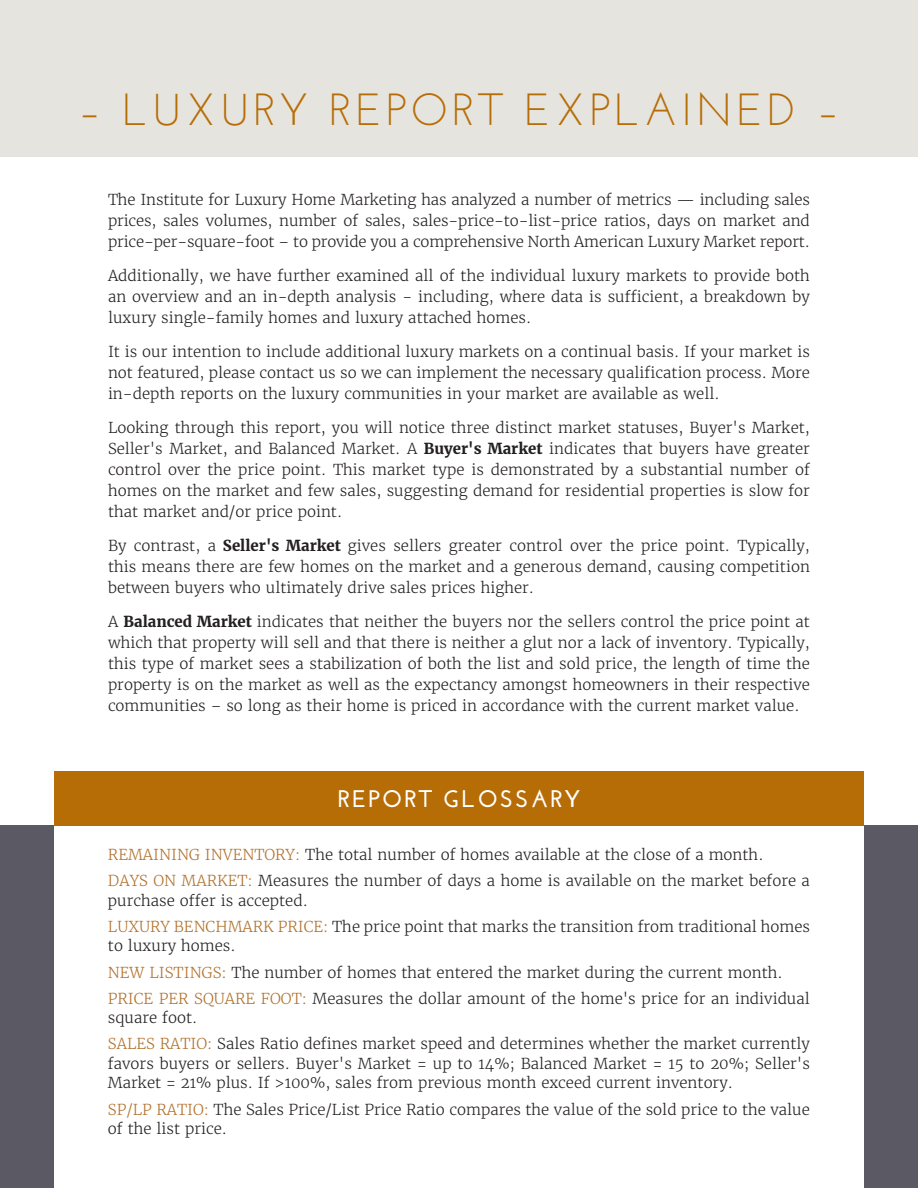
<style>
.page{position:relative;width:918px;height:1188px;background:#fff}
.page>*{position:absolute;margin:0;border:0;box-sizing:border-box;transform-origin:0 0}
.t1{font:45px "Josefin Sans";letter-spacing:.08em;color:#b76d06}
.Main_Summary_Headline{font:700 24px "Josefin Sans";letter-spacing:.08em;color:#fff}
.Main_Body{font:300 15px/21px "Merriweather";color:#231f20;text-align:justify}
.s1{font-weight:700}
.s2{color:#b06f29}
</style>
<div class="page">
<div style="left:0;top:0;width:918px;height:158px;background:#e6e4df"></div>
<div style="left:0;top:825px;width:918px;height:363px;background:#5b5a64"></div>
<div style="left:54px;top:821px;width:810px;height:367px;background:#fff"></div>
<div style="left:54px;top:771px;width:810px;height:54px;background:#b76d06"></div>
<p class="t1" style="left:78px;top:82px;width:763px">– LUXURY REPORT EXPLAINED –</p>
<p class="Main_Body" style="left:108px;top:189px;width:704px">The Institute for Luxury Home Marketing has analyzed a number of metrics — including sales prices, sales volumes, number of sales, sales-price-to-list-price ratios, days on market and price-per-square-foot – to provide you a comprehensive North American Luxury Market report.</p>
<p class="Main_Body" style="left:108px;top:265px;width:704px">Additionally, we have further examined all of the individual luxury markets to provide both an overview and an in-depth analysis - including, where data is sufficient, a breakdown by luxury single-family homes and luxury attached homes.</p>
<p class="Main_Body" style="left:108px;top:341px;width:704px">It is our intention to include additional luxury markets on a continual basis. If your market is not featured, please contact us so we can implement the necessary qualification process. More in-depth reports on the luxury communities in your market are available as well.</p>
<p class="Main_Body" style="left:108px;top:417px;width:704px">Looking through this report, you will notice three distinct market statuses, Buyer's Market, Seller's Market, and Balanced Market. A <span class="s1">Buyer's Market</span> indicates that buyers have greater control over the price point. This market type is demonstrated by a substantial number of homes on the market and few sales, suggesting demand for residential properties is slow for that market and/or price point.</p>
<p class="Main_Body" style="left:108px;top:535px;width:704px">By contrast, a <span class="s1">Seller's Market</span> gives sellers greater control over the price point. Typically, this means there are few homes on the market and a generous demand, causing competition between buyers who ultimately drive sales prices higher.</p>
<p class="Main_Body" style="left:108px;top:611px;width:704px">A <span class="s1">Balanced Market</span> indicates that neither the buyers nor the sellers control the price point at which that property will sell and that there is neither a glut nor a lack of inventory. Typically, this type of market sees a stabilization of both the list and sold price, the length of time the property is on the market as well as the expectancy amongst homeowners in their respective communities – so long as their home is priced in accordance with the current market value.</p>
<p class="Main_Summary_Headline" style="left:338px;top:785px;width:244px">REPORT GLOSSARY</p>
<p class="Main_Body" style="left:108px;top:844px;width:657px"><span class="s2">REMAINING INVENTORY:</span> The total number of homes available at the close of a month.</p>
<p class="Main_Body" style="left:108px;top:871px;width:703px;line-height:19.5px"><span class="s2">DAYS ON MARKET:</span> Measures the number of days a home is available on the market before a purchase offer is accepted.</p>
<p class="Main_Body" style="left:108px;top:917px;width:703px;line-height:19.5px"><span class="s2">LUXURY BENCHMARK PRICE:</span> The price point that marks the transition from traditional homes to luxury homes.</p>
<p class="Main_Body" style="left:108px;top:962px;width:676px"><span class="s2">NEW LISTINGS:</span> The number of homes that entered the market during the current month.</p>
<p class="Main_Body" style="left:108px;top:989px;width:703px;line-height:19.5px"><span class="s2">PRICE PER SQUARE FOOT:</span> Measures the dollar amount of the home's price for an individual square foot.</p>
<p class="Main_Body" style="left:108px;top:1034px;width:704px;line-height:19.5px"><span class="s2">SALES RATIO:</span> Sales Ratio defines market speed and determines whether the market currently favors buyers or sellers. Buyer's Market = up to 14%; Balanced Market = 15 to 20%; Seller's Market = 21% plus. If &gt;100%, sales from previous month exceed current inventory.</p>
<p class="Main_Body" style="left:108px;top:1100px;width:703px;line-height:19.5px"><span class="s2">SP/LP RATIO:</span> The Sales Price/List Price Ratio compares the value of the sold price to the value of the list price.</p>
</div>
